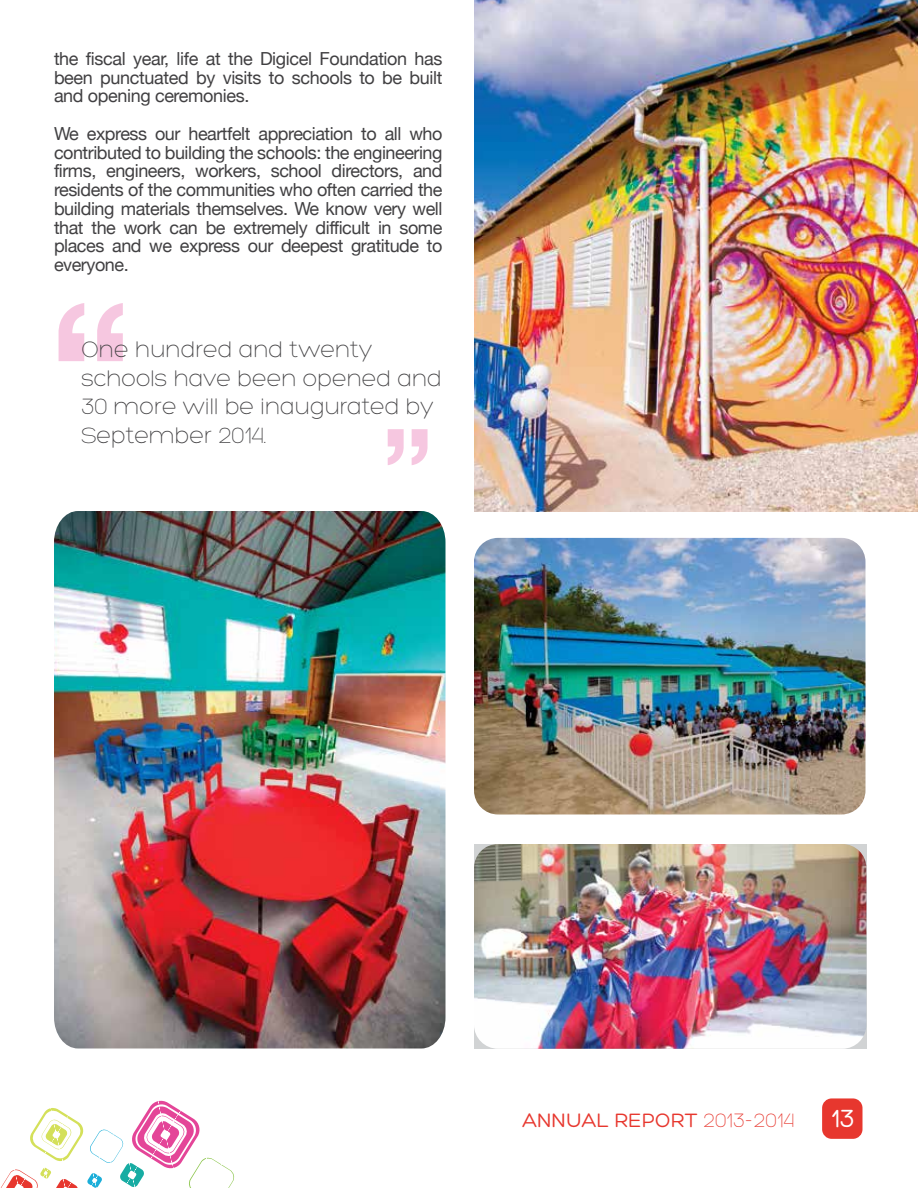
<style>
.page{position:relative;width:918px;height:1188px;background:#fff}
.page>*{position:absolute;margin:0;border:0;box-sizing:border-box;transform-origin:0 0}
.t1{font:700 181.05px "Helvetica Neue";color:#e44598}
.t2{font:700 112.2px "Helvetica Neue";color:#e44598}
.t3{font:27px "Hero";color:#fff}
.t4{font:300 24px/28.5px "Hero";letter-spacing:-.01em;color:#414042}
.t5{font:21px "Hero";color:#e7372e}
.t6{font:18px/18.8px "Helvetica Neue";letter-spacing:-.025em;color:#414042;text-align:justify}
.s1{font-weight:300}
</style>
<div class="page">
<img style="left:474px;top:0;width:444px;height:511px">
<div style="left:822px;top:1098px;width:40px;height:41px;background:#e7372e;border-radius:10px"></div>
<svg style="left:0;top:1100px;width:235px;height:88px"></svg>
<img style="left:474px;top:538px;width:392px;height:276px">
<img style="left:474px;top:844px;width:392px;height:205px">
<img style="left:54px;top:511px;width:392px;height:537px">
<p class="t6" style="left:54px;top:49px;width:390px">the fiscal year, life at the Digicel Foundation has been punctuated by visits to schools to be built and opening ceremonies.</p>
<p class="t6" style="left:54px;top:124px;width:390px">We express our heartfelt appreciation to all who contributed to building the schools: the engineering firms, engineers, workers, school directors, and residents of the communities who often carried the building materials themselves. We know very well that the work can be extremely difficult in some places and we express our deepest gratitude to everyone.</p>
<h1 class="t1" style="left:49px;top:256px;width:85px">“</h1>
<h3 class="t4" style="left:81px;top:336px;width:362px">One hundred and twenty schools have been opened and<br>30 more will be inaugurated by<br>September 2014.</h3>
<h2 class="t2" style="left:382px;top:400px;width:53px">”</h2>
<p class="t5" style="left:522px;top:1109px;width:273px">ANNUAL REPORT <span class="s1">2013-2014</span></p>
<h3 class="t3" style="left:831px;top:1104px;width:26px">13</h3>
</div>
